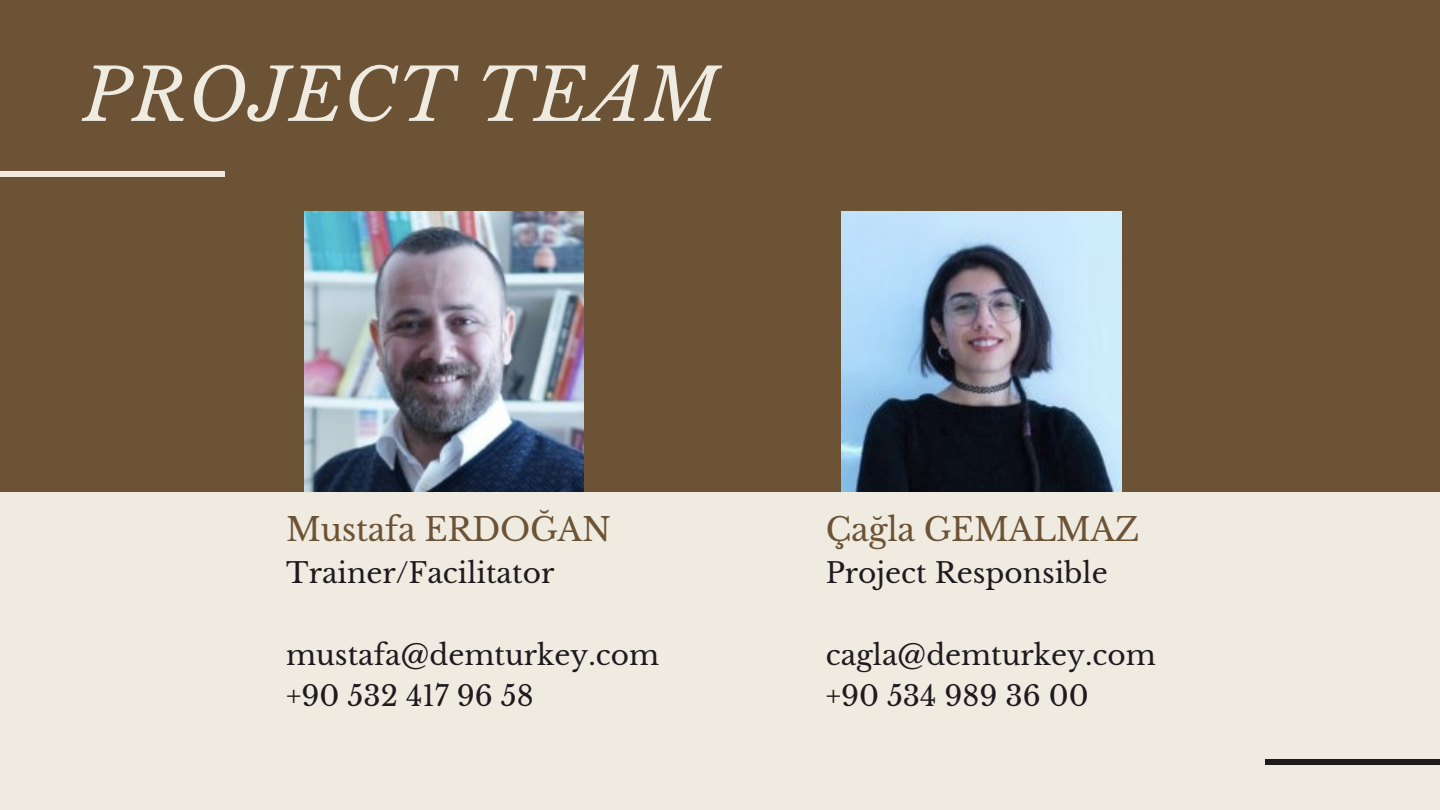
<style>
.page{position:relative;width:1440px;height:810px;background:#efebe0}
.page>*{position:absolute;margin:0;border:0;box-sizing:border-box;transform-origin:0 0}
.t1{font:italic 72px "Libre Baskerville";letter-spacing:.02em;color:#efebe0}
.t2{font:32px "Libre Baskerville";letter-spacing:-.01em;color:#6c5336}
.t3{font:28px "Libre Baskerville";color:#1d1b1e}
</style>
<div class="page">
<div style="left:0;top:0;width:1440px;height:491px;background:#6c5336"></div>
<div style="left:0;top:171px;width:225px;height:6px;background:#efebe0"></div>
<div style="left:1265px;top:759px;width:175px;height:6px;background:#1d1b1e"></div>
<img style="left:304px;top:211px;width:280px;height:280px">
<img style="left:841px;top:211px;width:280px;height:280px">
<p class="t1" style="left:83px;top:51px;width:638px">PROJECT TEAM</p>
<p class="t2" style="left:286px;top:510px;width:326px">Mustafa ERDOĞAN</p>
<p class="t2" style="left:826px;top:510px;width:315px">Çağla GEMALMAZ</p>
<p class="t3" style="left:286px;top:556px;width:270px">Trainer/Facilitator</p>
<p class="t3" style="left:826px;top:556px;width:284px">Project Responsible</p>
<p class="t3" style="left:286px;top:638px;width:374px">mustafa@demturkey.com</p>
<p class="t3" style="left:286px;top:679px;width:249px">+90 532 417 96 58</p>
<p class="t3" style="left:826px;top:638px;width:332px">cagla@demturkey.com</p>
<p class="t3" style="left:826px;top:679px;width:265px">+90 534 989 36 00</p>
</div>
